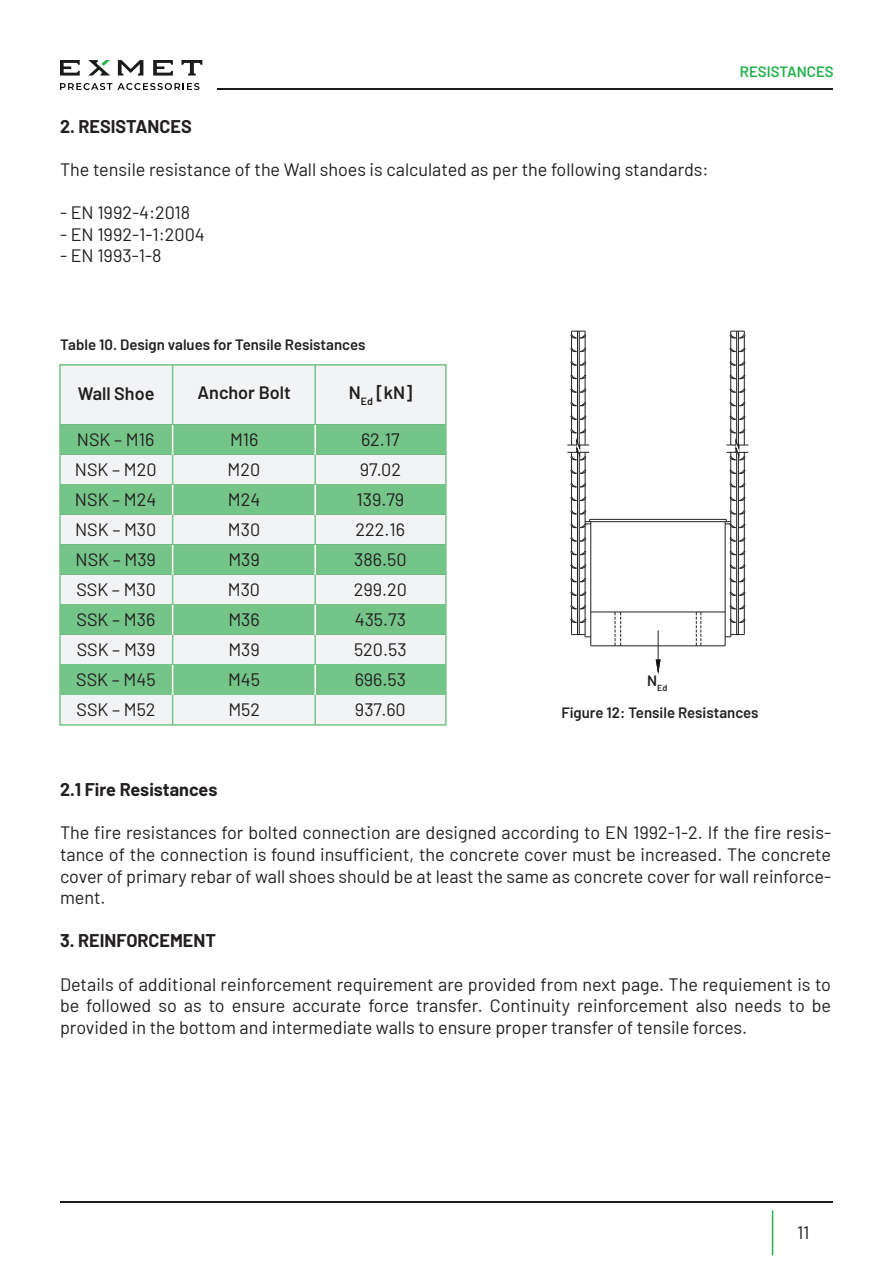
<style>
.page{position:relative;width:893px;height:1263px;background:#fff}
.page>*{position:absolute;margin:0;border:0;box-sizing:border-box;transform-origin:0 0}
.t1{font:18px/30px "Barlow";color:#231f20;text-align:justify}
.t2{font:700 18px "Barlow";color:#231f20}
.t3{font:600 18px "Barlow";color:#231f20}
.t4{font:600 15px "Barlow";color:#231f20}
.t5{font:600 15px "Barlow";color:#25b24b}
.t6{font:600 8.7px "Barlow";color:#231f20}
</style>
<div class="page">
<hr style="left:60px;top:1201px;width:773px;height:2px;background:#1b1b19">
<hr style="left:772px;top:1210px;width:1px;height:45px;background:#27b24b">
<svg style="left:181px;top:60px;width:21px;height:16px"></svg>
<svg style="left:153px;top:60px;width:20px;height:16px"></svg>
<svg style="left:118px;top:60px;width:25px;height:16px"></svg>
<svg style="left:60px;top:60px;width:20px;height:16px"></svg>
<svg style="left:88px;top:60px;width:22px;height:16px"></svg>
<svg style="left:60px;top:83px;width:139px;height:7px"></svg>
<hr style="left:217px;top:88px;width:616px;height:2px;background:#1b1b19">
<div style="left:60px;top:695px;width:386px;height:30px;background:#f2f3f4"></div>
<div style="left:60px;top:545px;width:386px;height:30px;background:#75c488"></div>
<div style="left:60px;top:575px;width:386px;height:30px;background:#f2f3f4"></div>
<div style="left:60px;top:605px;width:386px;height:30px;background:#75c488"></div>
<div style="left:60px;top:635px;width:386px;height:30px;background:#f2f3f4"></div>
<div style="left:60px;top:665px;width:386px;height:30px;background:#75c488"></div>
<div style="left:60px;top:425px;width:386px;height:30px;background:#75c488"></div>
<div style="left:60px;top:455px;width:386px;height:30px;background:#f2f3f4"></div>
<div style="left:60px;top:485px;width:386px;height:30px;background:#75c488"></div>
<div style="left:60px;top:515px;width:386px;height:30px;background:#f2f3f4"></div>
<div style="left:60px;top:365px;width:386px;height:60px;background:#f2f3f4"></div>
<hr style="left:172px;top:365px;width:1px;height:60px;background:#75c488">
<hr style="left:172px;top:425px;width:1px;height:30px;background:#fff">
<hr style="left:172px;top:455px;width:1px;height:30px;background:#75c488">
<hr style="left:172px;top:485px;width:1px;height:30px;background:#fff">
<hr style="left:172px;top:515px;width:1px;height:30px;background:#75c488">
<hr style="left:172px;top:545px;width:1px;height:30px;background:#fff">
<hr style="left:172px;top:575px;width:1px;height:30px;background:#75c488">
<hr style="left:172px;top:605px;width:1px;height:30px;background:#fff">
<hr style="left:172px;top:635px;width:1px;height:30px;background:#75c488">
<hr style="left:172px;top:695px;width:1px;height:30px;background:#75c488">
<hr style="left:172px;top:665px;width:1px;height:30px;background:#fff">
<hr style="left:314px;top:365px;width:2px;height:60px;background:#75c488">
<hr style="left:314px;top:425px;width:2px;height:30px;background:#fff">
<hr style="left:314px;top:455px;width:2px;height:30px;background:#75c488">
<hr style="left:314px;top:485px;width:2px;height:30px;background:#fff">
<hr style="left:314px;top:515px;width:2px;height:30px;background:#75c488">
<hr style="left:314px;top:545px;width:2px;height:30px;background:#fff">
<hr style="left:314px;top:575px;width:2px;height:30px;background:#75c488">
<hr style="left:314px;top:605px;width:2px;height:30px;background:#fff">
<hr style="left:314px;top:635px;width:2px;height:30px;background:#75c488">
<hr style="left:314px;top:695px;width:2px;height:30px;background:#75c488">
<hr style="left:314px;top:665px;width:2px;height:30px;background:#fff">
<div style="left:59px;top:364px;width:388px;height:362px;border:2px solid #75c488"></div>
<hr style="left:591px;top:645px;width:134px;height:1px;background:#231f20">
<hr style="left:591px;top:612px;width:134px;height:1px;background:#231f20">
<hr style="left:725px;top:522px;width:1px;height:124px;background:#231f20">
<hr style="left:585px;top:521px;width:146px;height:1px;background:#231f20">
<hr style="left:590px;top:519px;width:136px;height:1px;background:#231f20">
<hr style="left:590px;top:522px;width:1px;height:124px;background:#231f20">
<svg style="left:696px;top:612px;width:6px;height:34px"></svg>
<svg style="left:615px;top:612px;width:6px;height:34px"></svg>
<svg style="left:567px;top:331px;width:24px;height:306px"></svg>
<svg style="left:725px;top:331px;width:24px;height:306px"></svg>
<svg style="left:656px;top:659px;width:4px;height:15px"></svg>
<hr style="left:658px;top:630px;width:1px;height:30px;background:#231f20">
<p class="t2" style="left:60px;top:113px;width:133px">2. RESISTANCES</p>
<p class="t1" style="left:60px;top:153px;width:650px">The tensile resistance of the Wall shoes is calculated as per the following standards:</p>
<p class="t1" style="left:60px;top:196px;width:132px">- EN 1992-4:2018</p>
<p class="t1" style="left:60px;top:218px;width:146px">- EN 1992-1-1:2004</p>
<p class="t1" style="left:60px;top:240px;width:103px">- EN 1993-1-8</p>
<p class="t4" style="left:60px;top:333px;width:307px">Table 10. Design values for Tensile Resistances</p>
<p class="t3" style="left:78px;top:380px;width:78px">Wall Shoe</p>
<p class="t1" style="left:75px;top:423px;width:83px;text-align:left">NSK – M16<br>NSK – M20<br>NSK – M24<br>NSK – M30<br>NSK – M39</p>
<p class="t3" style="left:198px;top:380px;width:95px">Anchor Bolt</p>
<p class="t1" style="left:228px;top:423px;width:34px">M16<br>M20<br>M24<br>M30<br>M39</p>
<p class="t3" style="left:349px;top:380px;width:65px">N<sub>Ed</sub> [kN]</p>
<p class="t1" style="left:354px;top:423px;width:54px;text-align:center">62.17<br>97.02<br>139.79<br>222.16<br>386.50</p>
<p class="t5" style="left:740px;top:61px;width:95px">RESISTANCES</p>
<p class="t1" style="left:76px;top:573px;width:81px">SSK – M30<br>SSK – M36<br>SSK – M39<br>SSK – M45<br>SSK – M52</p>
<p class="t1" style="left:228px;top:573px;width:34px">M30<br>M36<br>M39<br>M45<br>M52</p>
<p class="t1" style="left:354px;top:573px;width:55px">299.20<br>435.73<br>520.53<br>696.53<br>937.60</p>
<p class="t6" style="left:647px;top:681px;width:22px"><sup>N</sup>Ed</p>
<p class="t4" style="left:561px;top:701px;width:199px">Figure 12: Tensile Resistances</p>
<p class="t2" style="left:60px;top:776px;width:159px">2.1 Fire Resistances</p>
<p class="t1" style="left:60px;top:821px;width:773px;line-height:21.6px">The fire resistances for bolted connection are designed according to EN 1992-1-2. If the fire resis&shy;tance of the connection is found insufficient, the concrete cover must be increased. The concrete cover of primary rebar of wall shoes should be at least the same as concrete cover for wall reinforce&shy;ment.</p>
<p class="t2" style="left:60px;top:928px;width:157px">3. REINFORCEMENT</p>
<p class="t1" style="left:60px;top:972px;width:773px;line-height:21.6px">Details of additional reinforcement requirement are provided from next page. The requiement is to be followed so as to ensure accurate force transfer. Continuity reinforcement also needs to be provided in the bottom and intermediate walls to ensure proper transfer of tensile forces.</p>
<p class="t1" style="left:797px;top:1216px;width:14px">11</p>
</div>
